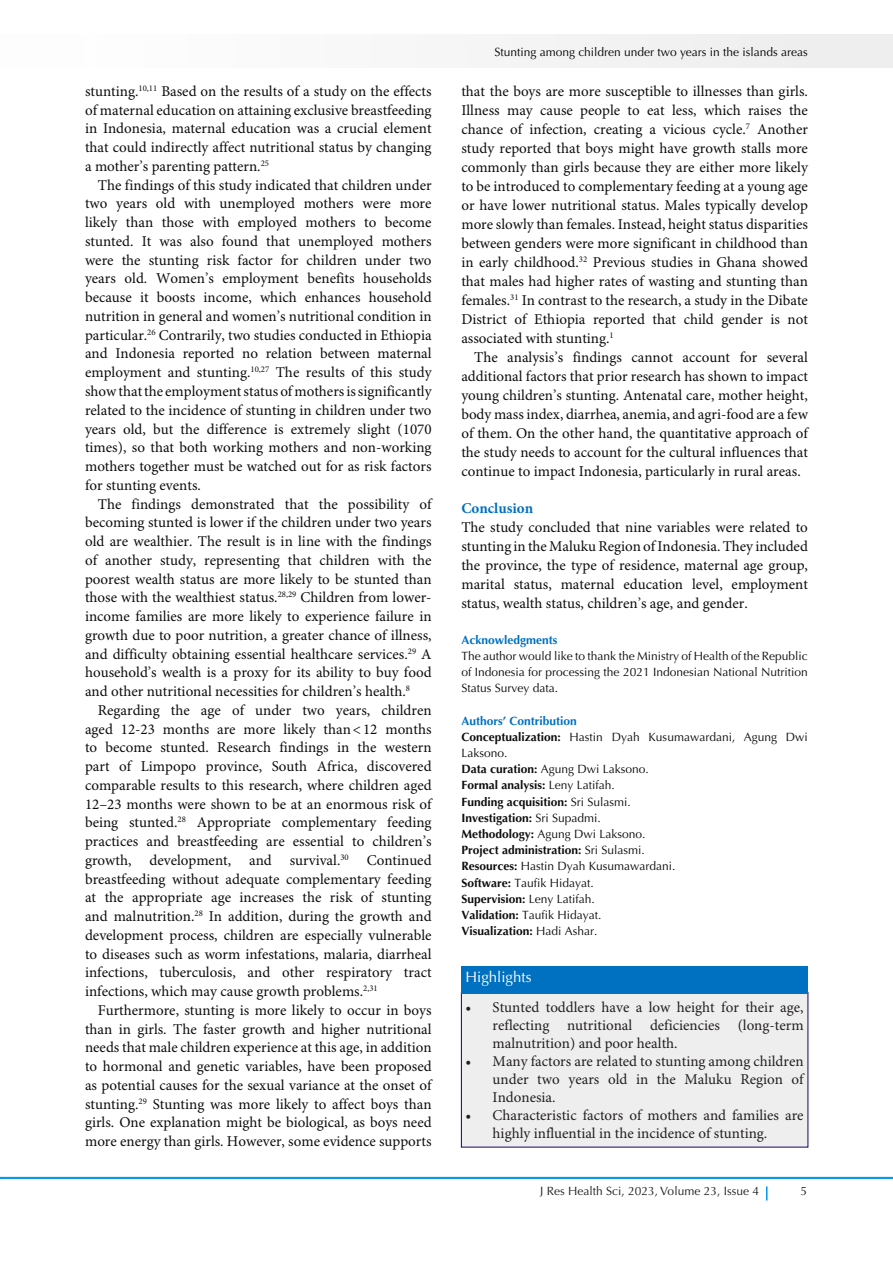
<style>
.page{position:relative;width:893px;height:1263px;background:#fff}
.page>*{position:absolute;margin:0;border:0;box-sizing:border-box;transform-origin:0 0}
.t1{font:15px/18.8px "Minion Pro";color:#0d0d0d;text-align:justify}
.t2{font:15px/18px "Minion Pro";color:#231f20;text-align:justify}
.heading_1{font:700 15px "Minion Pro";color:#0070c0}
.t3{font:15px "Optima LT Std";color:#fff}
.t4{font:12px/16.2px "Optima LT Std";color:#0d0d0d;text-align:justify}
.t5{font:700 12px "Optima LT Std";color:#0d0d0d}
.t6{font:12px "Optima LT Std";color:#040503}
.t7{font:12px "Optima LT Std";color:#231f20}
.heading_1-2{font:700 12px "Optima LT Std";color:#0070c0}
.s1{color:#231f20}
.s2{font-weight:700}
.s3{font-weight:400}
</style>
<div class="page">
<hr style="left:0;top:1177px;width:893px;height:2px;background:#0099e5">
<div style="left:0;top:35px;width:892px;height:33px;background:#f6f6f6"></div>
<svg style="left:766px;top:1186px;width:1px;height:14px"></svg>
<div style="left:461px;top:992px;width:347px;height:155px;background:#eee"></div>
<div style="left:461px;top:966px;width:347px;height:27px;background:#0070c0"></div>
<p class="t1" style="left:85px;top:82px;width:348px">stunting.<sup>10,11</sup> Based on the results of a study on the effects of maternal education on attaining exclusive breastfeeding in Indonesia, maternal education was a crucial element that could indirectly affect nutritional status by changing a mother<span class="s1">’</span>s parenting pattern.<sup>25</sup></p>
<p class="t1" style="left:85px;top:176px;width:348px;text-indent:13px">The findings of this study indicated that children under two years old with unemployed mothers were more likely than those with employed mothers to become stunted. It was also found that unemployed mothers were the stunting risk factor for children under two years old. Women<span class="s1">’</span>s employment benefits households because it boosts income, which enhances household nutrition in general and women<span class="s1">’</span>s nutritional condition in particular.<sup>26</sup> Contrarily, two studies conducted in Ethiopia and Indonesia reported no relation between maternal employment and stunting.<sup>10,27</sup> The results of this study show that the employment status of mothers is significantly related to the incidence of stunting in children under two years old, but the difference is extremely slight (1070 times), so that both working mothers and non-working mothers together must be watched out for as risk factors for stunting events.</p>
<p class="t1" style="left:85px;top:495px;width:348px;text-indent:13px">The findings demonstrated that the possibility of becoming stunted is lower if the children under two years old are wealthier. The result is in line with the findings of another study, representing that children with the poorest wealth status are more likely to be stunted than those with the wealthiest status.<sup>28,29</sup> Children from lower&shy;income families are more likely to experience failure in growth due to poor nutrition, a greater chance of illness, and difficulty obtaining essential healthcare services.<sup>29</sup> A household<span class="s1">’</span>s wealth is a proxy for its ability to buy food and other nutritional necessities for children<span class="s1">’</span>s health.<sup>8</sup></p>
<p class="t1" style="left:85px;top:701px;width:348px;text-indent:13px">Regarding the age of under two years, children aged 12-23 months are more likely than&lt;12 months to become stunted. Research findings in the western part of Limpopo province, South Africa, discovered comparable results to this research, where children aged 12–23 months were shown to be at an enormous risk of being stunted.<sup>28</sup> Appropriate complementary feeding practices and breastfeeding are essential to children<span class="s1">’</span>s growth, development, and survival.<sup>30</sup> Continued breastfeeding without adequate complementary feeding at the appropriate age increases the risk of stunting and malnutrition.<sup>28</sup> In addition, during the growth and development process, children are especially vulnerable to diseases such as worm infestations, malaria, diarrheal infections, tuberculosis, and other respiratory tract infections, which may cause growth problems.<sup>2,31</sup></p>
<p class="t1" style="left:85px;top:1001px;width:348px;text-indent:13px">Furthermore, stunting is more likely to occur in boys than in girls. The faster growth and higher nutritional needs that male children experience at this age, in addition to hormonal and genetic variables, have been proposed as potential causes for the sexual variance at the onset of stunting.<sup>29</sup> Stunting was more likely to affect boys than girls. One explanation might be biological, as boys need more energy than girls. However, some evidence supports</p>
<p class="t6" style="left:494px;top:45px;width:315px">Stunting among children under two years in the islands areas</p>
<p class="t1" style="left:461px;top:82px;width:348px">that the boys are more susceptible to illnesses than girls.<br>Illness may cause people to eat less, which raises the chance of infection, creating a vicious cycle.<sup>7</sup> Another study reported that boys might have growth stalls more commonly than girls because they are either more likely to be introduced to complementary feeding at a young age or have lower nutritional status. Males typically develop more slowly than females. Instead, height status disparities between genders were more significant in childhood than in early childhood.<sup>32</sup> Previous studies in Ghana showed that males had higher rates of wasting and stunting than females.<sup>31</sup> In contrast to the research, a study in the Dibate District of Ethiopia reported that child gender is not associated with stunting.<sup>1</sup></p>
<p class="t1" style="left:461px;top:348px;width:348px;text-indent:13px">The analysis<span class="s1">’</span>s findings cannot account for several additional factors that prior research has shown to impact young children<span class="s1">’</span>s stunting. Antenatal care, mother height, body mass index, diarrhea, anemia, and agri-food are a few of them. On the other hand, the quantitative approach of the study needs to account for the cultural influences that continue to impact Indonesia, particularly in rural areas.</p>
<p class="heading_1" style="left:461px;top:498px;width:73px">Conclusion</p>
<p class="t1" style="left:461px;top:519px;width:348px">The study concluded that nine variables were related to stunting in the Maluku Region of Indonesia. They included the province, the type of residence, maternal age group, marital status, maternal education level, employment status, wealth status, children<span class="s1">’</span>s age, and gender.</p>
<p class="heading_1-2" style="left:461px;top:632px;width:98px">Acknowledgments</p>
<p class="t4" style="left:461px;top:648px;width:348px">The author would like to thank the Ministry of Health of the Republic of Indonesia for processing the 2021 Indonesian National Nutrition Status Survey data.</p>
<p class="heading_1-2" style="left:461px;top:713px;width:117px">Authors’ Contribution</p>
<p class="t4" style="left:461px;top:729px;width:348px"><span class="s2">Conceptualization:</span> Hastin Dyah Kusumawardani, Agung Dwi<br>Laksono.</p>
<p class="t4" style="left:461px;top:761px;width:189px"><span class="s2">Data curation:</span> Agung Dwi Laksono.</p>
<p class="t5" style="left:461px;top:778px;width:155px">Formal analysis: <span class="s3">Leny Latifah.</span></p>
<p class="t5" style="left:461px;top:794px;width:171px">Funding acquisition: <span class="s3">Sri Sulasmi.</span></p>
<p class="t5" style="left:461px;top:811px;width:141px">Investigation: <span class="s3">Sri Supadmi.</span></p>
<p class="t4" style="left:461px;top:826px;width:186px"><span class="s2">Methodology:</span> Agung Dwi Laksono.</p>
<p class="t5" style="left:461px;top:843px;width:185px">Project administration: <span class="s3">Sri Sulasmi.</span></p>
<p class="t4" style="left:461px;top:858px;width:216px"><span class="s2">Resources:</span> Hastin Dyah Kusumawardani.</p>
<p class="t4" style="left:461px;top:874px;width:134px"><span class="s2">Software:</span> Taufik Hidayat.</p>
<p class="t5" style="left:461px;top:892px;width:135px">Supervision: <span class="s3">Leny Latifah.</span></p>
<p class="t4" style="left:461px;top:907px;width:142px"><span class="s2">Validation:</span> Taufik Hidayat.</p>
<p class="t5" style="left:461px;top:924px;width:138px">Visualization: <span class="s3">Hadi Ashar.</span></p>
<p class="t3" style="left:466px;top:968px;width:67px">Highlights</p>
<p class="t2" style="left:493px;top:999px;width:313px;text-indent:-27px">• Stunted toddlers have a low height for their age, reflecting nutritional deficiencies (long-term malnutrition) and poor health.</p>
<p class="t2" style="left:493px;top:1053px;width:313px;text-indent:-27px">• Many factors are related to stunting among children under two years old in the Maluku Region of Indonesia.</p>
<p class="t2" style="left:493px;top:1107px;width:313px;text-indent:-27px">• Characteristic factors of mothers and families are highly influential in the incidence of stunting.</p>
<p class="t7" style="left:540px;top:1184px;width:221px">J Res Health Sci, 2023, Volume 23, Issue 4</p>
<p class="t7" style="left:800px;top:1184px;width:8px">5</p>
</div>
